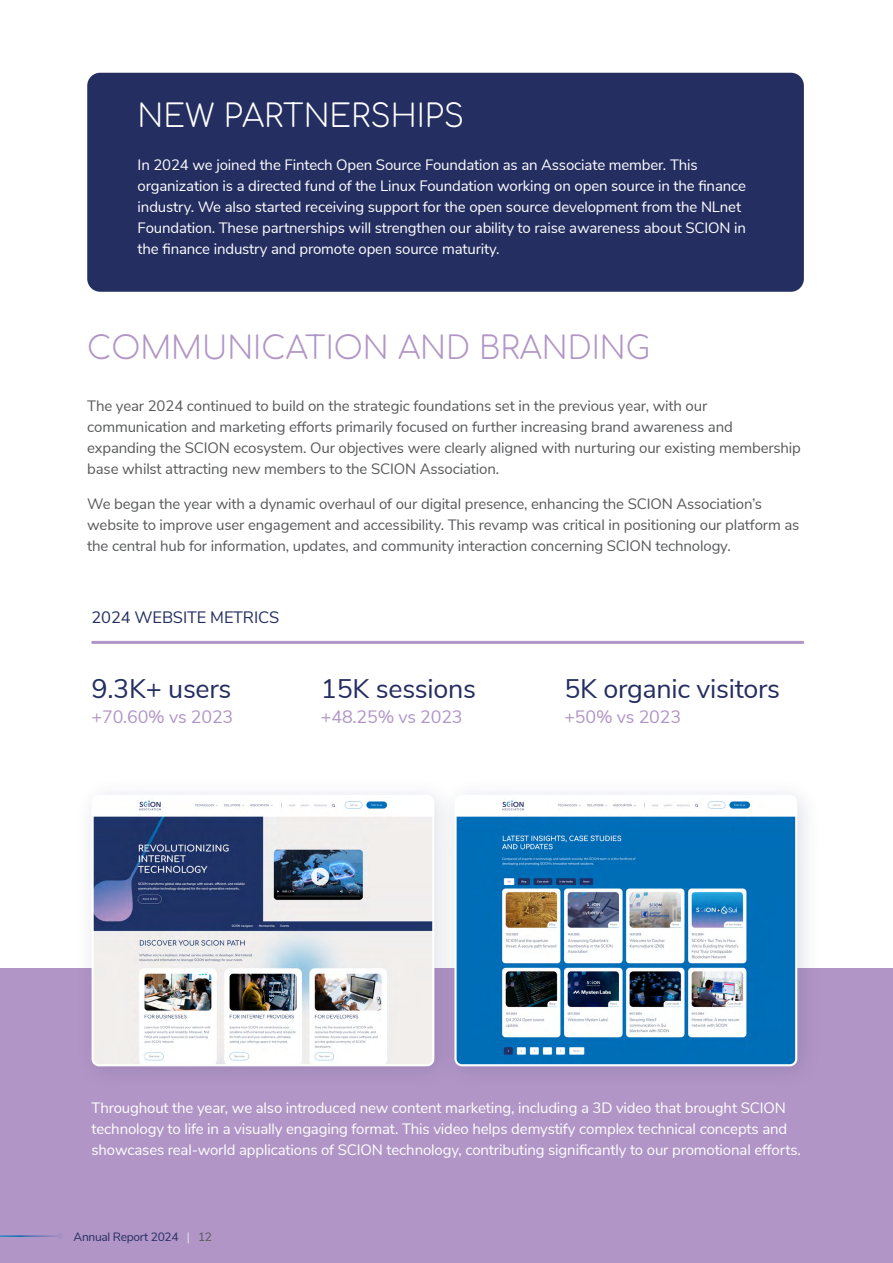
<style>
.page{position:relative;width:893px;height:1263px;background:#fff}
.page>*{position:absolute;margin:0;border:0;box-sizing:border-box;transform-origin:0 0}
.t1{font:300 31.5px "Comfortaa";color:#b195c6}
.t2{font:300 31.5px "Comfortaa";color:#fff}
.t3{font:26.85px "Nunito Sans";letter-spacing:-.01em;color:#242e61}
.t4{font:17.85px "Nunito Sans";letter-spacing:-.01em;color:#b195c6}
.t5{font:16.5px "Nunito Sans";letter-spacing:-.01em;color:#242e61}
.t6{font:15px/21px "Nunito Sans";letter-spacing:-.01em;color:#fff}
.t7{font:15px/21px "Nunito Sans";letter-spacing:-.01em;color:#58595b}
.t8{font:12px "Nunito Sans";letter-spacing:-.025em;color:#242e61}
.s1{color:#e6e7e8}
.s2{color:#58595b}
</style>
<div class="page">
<div style="left:87px;top:73px;width:717px;height:219px;background:#242e61;border-radius:13px"></div>
<div style="left:0;top:968px;width:893px;height:295px;background:#b195c6"></div>
<hr style="left:92px;top:641px;width:712px;height:3px;background:#b195c6">
<div style="left:74px;top:777px;width:385px;height:314px;background:#242e61;opacity:.15"></div>
<img style="left:93px;top:796px;width:340px;height:269px">
<div style="left:92px;top:795px;width:342px;height:271px;border:2px solid #fff;border-radius:6px"></div>
<div style="left:437px;top:777px;width:385px;height:314px;background:#242e61;opacity:.15"></div>
<img style="left:457px;top:796px;width:339px;height:269px">
<div style="left:454px;top:795px;width:343px;height:271px;border:2px solid #fff;border-radius:6px"></div>
<hr style="left:0;top:1235px;width:61px;height:2px;background:#fff">
<h1 class="t2" style="left:138px;top:87px;width:328px">NEW PARTNERSHIPS</h1>
<p class="t6" style="left:138px;top:153px;width:610px">In 2024 we joined the Fintech Open Source Foundation as an Associate member. This organization is a directed fund of the Linux Foundation working on open source in the finance industry. We also started receiving support for the open source development from the NLnet Foundation. These partnerships will strengthen our ability to raise awareness about SCION in the finance industry and promote open source maturity.</p>
<h1 class="t1" style="left:87px;top:319px;width:564px">COMMUNICATION AND BRANDING</h1>
<p class="t7" style="left:87px;top:394px;width:715px">The year 2024 continued to build on the strategic foundations set in the previous year, with our communication and marketing efforts primarily focused on further increasing brand awareness and expanding the SCION ecosystem. Our objectives were clearly aligned with nurturing our existing membership base whilst attracting new members to the SCION Association.</p>
<p class="t7" style="left:87px;top:492px;width:714px">We began the year with a dynamic overhaul of our digital presence, enhancing the SCION Association’s website to improve user engagement and accessibility. This revamp was critical in positioning our platform as the central hub for information, updates, and community interaction concerning SCION technology.</p>
<p class="t5" style="left:92px;top:606px;width:189px">2024 WEBSITE METRICS</p>
<h2 class="t3" style="left:92px;top:669px;width:141px">9.3K+ users</h2>
<p class="t4" style="left:92px;top:704px;width:143px">+70.60% vs 2023</p>
<h2 class="t3" style="left:321px;top:669px;width:157px">15K sessions</h2>
<p class="t4" style="left:321px;top:704px;width:143px">+48.25% vs 2023</p>
<h2 class="t3" style="left:564px;top:669px;width:217px">5K organic visitors</h2>
<p class="t4" style="left:564px;top:704px;width:118px">+50% vs 2023</p>
<p class="t6" style="left:92px;top:1096px;width:711px">Throughout the year, we also introduced new content marketing, including a 3D video that brought SCION technology to life in a visually engaging format. This video helps demystify complex technical concepts and showcases real-world applications of SCION technology, contributing significantly to our promotional efforts.</p>
<p class="t8" style="left:74px;top:1228px;width:140px">Annual Report 2024 <span class="s1">|</span> <span class="s2">12</span></p>
</div>
